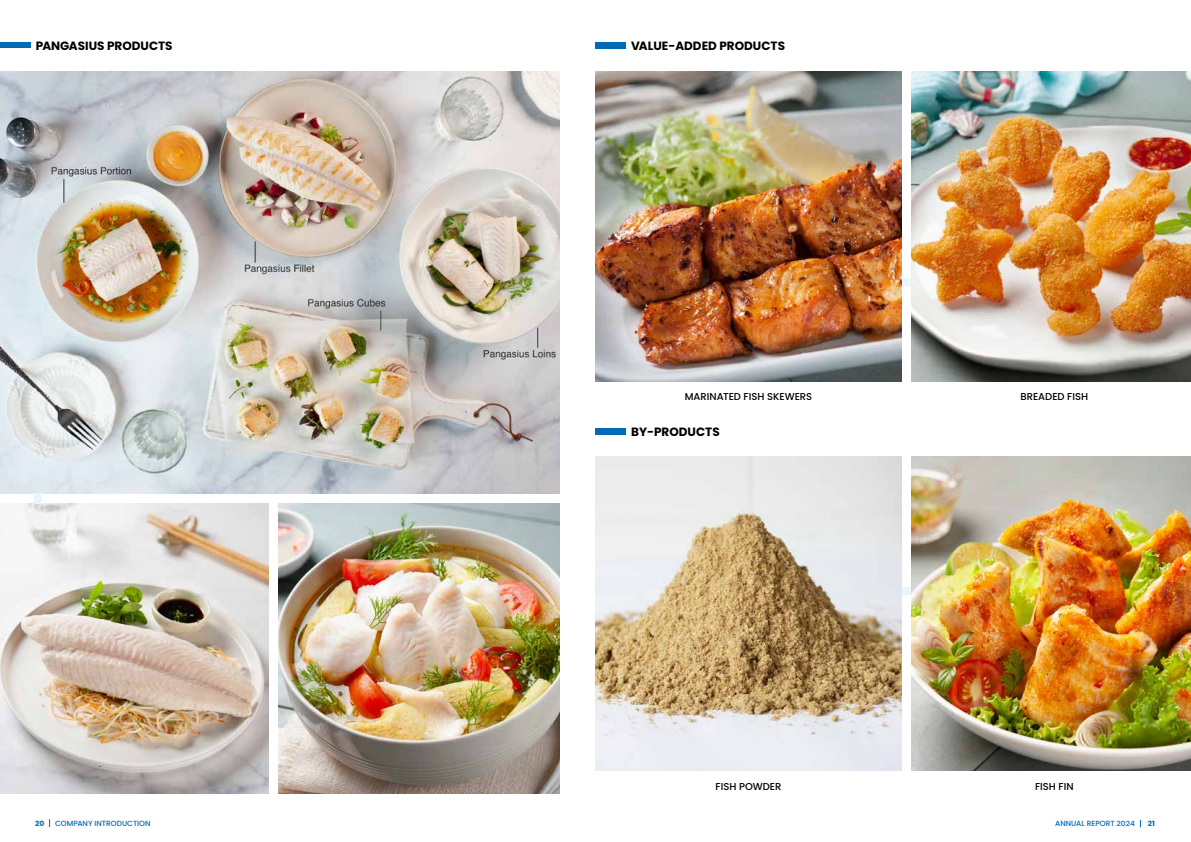
<style>
.page{position:relative;width:1191px;height:842px;background:#fff}
.page>*{position:absolute;margin:0;border:0;box-sizing:border-box;transform-origin:0 0}
.t1{font:12px "SVN Poppins Bold";color:#000}
.t2{font:10px "SVN Poppins Medium";color:#000}
.t3{font:7.5px "SVN Poppins Medium";color:#006ab6}
.t4{font:7.5px "SVN Poppins Bold";color:#006ab6}
</style>
<div class="page">
<div style="left:0;top:42px;width:30px;height:6px;background:#006ab6"></div>
<div style="left:595px;top:428px;width:30px;height:6px;background:#006ab6"></div>
<div style="left:595px;top:42px;width:30px;height:6px;background:#006ab6"></div>
<div style="left:901px;top:278px;width:11px;height:8px;background:#e8f7ff"></div>
<div style="left:901px;top:588px;width:11px;height:7px;background:#e8f7ff"></div>
<img style="left:0;top:71px;width:559px;height:422px">
<img style="left:0;top:503px;width:268px;height:290px">
<img style="left:279px;top:503px;width:280px;height:290px">
<div style="left:34px;top:493px;width:7px;height:10px;background:#e8f7ff"></div>
<img style="left:595px;top:71px;width:306px;height:311px">
<img style="left:595px;top:456px;width:306px;height:314px">
<img style="left:912px;top:71px;width:279px;height:311px">
<img style="left:911px;top:456px;width:280px;height:314px">
<p class="t1" style="left:36px;top:36px;width:138px">PANGASIUS PRODUCTS</p>
<p class="t1" style="left:631px;top:36px;width:155px">VALUE-ADDED PRODUCTS</p>
<p class="t2" style="left:685px;top:389px;width:129px">MARINATED FISH SKEWERS</p>
<p class="t1" style="left:631px;top:422px;width:90px">BY-PRODUCTS</p>
<p class="t2" style="left:715px;top:779px;width:67px">FISH POWDER</p>
<p class="t2" style="left:1020px;top:389px;width:69px">BREADED FISH</p>
<p class="t2" style="left:1035px;top:779px;width:40px">FISH FIN</p>
<p class="t4" style="left:35px;top:818px;width:11px">20</p>
<p class="t3" style="left:55px;top:818px;width:97px">COMPANY INTRODUCTION</p>
<p class="t3" style="left:1055px;top:818px;width:81px">ANNUAL REPORT 2024</p>
<p class="t4" style="left:1147px;top:818px;width:9px">21</p>
</div>
